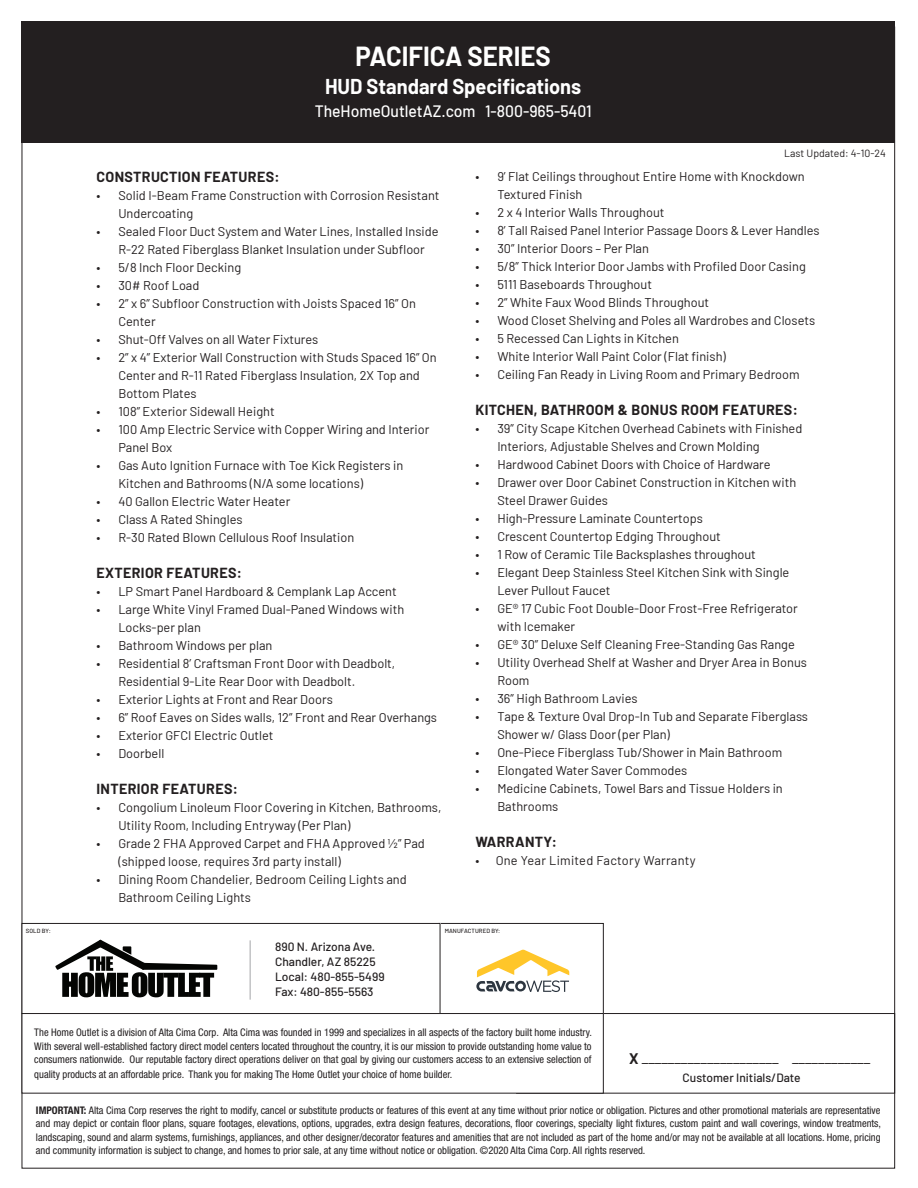
<style>
.page{position:relative;width:918px;height:1188px;background:#fff}
.page>*{position:absolute;margin:0;border:0;box-sizing:border-box;transform-origin:0 0}
.t1{font:700 27px "Barlow";color:#fff;scale:.95 1}
.t2{font:700 21px "Barlow";color:#fff;scale:.95 1}
.t3{font:500 16.5px "Barlow";color:#fff;scale:.95 1}
.t4{font:15px "Barlow";color:#231f20}
.Headers{font:700 14.25px "Barlow";letter-spacing:.025em;color:#231f20}
.t5{font:12.75px/18px "Barlow";color:#231f20}
.t6{font:12.75px "Barlow";letter-spacing:.02em;color:#231f20}
.t7{font:500 12px "Barlow";color:#231f20}
.heading_new{font:condensed 10.5px/13.5px "Helvetica Neue LT Std";color:#231f20;text-align:justify}
.t8{font:10.5px "Barlow";color:#231f20}
.t9{font:500 6px "Barlow";letter-spacing:.01em;color:#231f20}
.s1{font-weight:700}
</style>
<div class="page">
<div style="left:438px;top:923px;width:166px;height:91px;border:1px solid #231f20"></div>
<div style="left:22px;top:923px;width:418px;height:91px;border:1px solid #231f20"></div>
<div style="left:22px;top:21px;width:873px;height:122px;background:#231f20"></div>
<hr style="left:250px;top:940px;width:1px;height:60px;background:#a4a5a9">
<div style="left:516px;top:1013px;width:379px;height:81px;border:1px solid #231f20"></div>
<svg style="left:55px;top:940px;width:162px;height:57px"></svg>
<svg style="left:476px;top:950px;width:93px;height:42px"></svg>
<div style="left:22px;top:1014px;width:581px;height:79px;background:#fff"></div>
<div style="left:22px;top:1013px;width:582px;height:81px;border:1px solid #231f20"></div>
<p class="t1" style="left:356px;top:36px;width:207px">PACIFICA SERIES</p>
<p class="t2" style="left:325px;top:71px;width:271px">HUD Standard Specifications</p>
<p class="t3" style="left:315px;top:99px;width:293px">TheHomeOutletAZ.com 1-800-965-5401</p>
<p class="t8" style="left:784px;top:145px;width:103px">Last Updated: 4-10-24</p>
<p class="Headers" style="left:96px;top:166px;width:185px">CONSTRUCTION FEATURES:</p>
<p class="t5" style="left:118px;top:186px;width:323px;text-indent:-22px">• Solid I-Beam Frame Construction with Corrosion Resistant<br>Undercoating</p>
<p class="t5" style="left:118px;top:222px;width:322px;text-indent:-22px">• Sealed Floor Duct System and Water Lines, Installed Inside<br>R-22 Rated Fiberglass Blanket Insulation under Subfloor</p>
<p class="t5" style="left:96px;top:258px;width:146px">• 5/8 Inch Floor Decking</p>
<p class="t5" style="left:96px;top:276px;width:104px">• 30# Roof Load</p>
<p class="t5" style="left:118px;top:294px;width:299px;text-indent:-22px">• 2” x 6” Subfloor Construction with Joists Spaced 16” On<br>Center</p>
<p class="t5" style="left:96px;top:330px;width:223px">• Shut-Off Valves on all Water Fixtures</p>
<p class="t5" style="left:118px;top:348px;width:320px;text-indent:-22px">• 2” x 4” Exterior Wall Construction with Studs Spaced 16” On<br>Center and R-11 Rated Fiberglass Insulation, 2X Top and<br>Bottom Plates</p>
<p class="t5" style="left:96px;top:402px;width:180px">• 108” Exterior Sidewall Height</p>
<p class="t5" style="left:118px;top:420px;width:313px;text-indent:-22px">• 100 Amp Electric Service with Copper Wiring and Interior<br>Panel Box</p>
<p class="t5" style="left:118px;top:456px;width:286px;text-indent:-22px">• Gas Auto Ignition Furnace with Toe Kick Registers in<br>Kitchen and Bathrooms (N/A some locations)</p>
<p class="t5" style="left:96px;top:492px;width:195px">• 40 Gallon Electric Water Heater</p>
<p class="t5" style="left:96px;top:510px;width:148px">• Class A Rated Shingles</p>
<p class="t5" style="left:96px;top:528px;width:259px">• R-30 Rated Blown Cellulous Roof Insulation</p>
<p class="Headers" style="left:96px;top:562px;width:147px">EXTERIOR FEATURES:</p>
<p class="t5" style="left:96px;top:582px;width:302px">• LP Smart Panel Hardboard &amp; Cemplank Lap Accent</p>
<p class="t5" style="left:118px;top:600px;width:287px;text-indent:-22px">• Large White Vinyl Framed Dual-Paned Windows with<br>Locks-per plan</p>
<p class="t5" style="left:96px;top:636px;width:178px">• Bathroom Windows per plan</p>
<p class="t5" style="left:118px;top:654px;width:278px;text-indent:-22px">• Residential 8’ Craftsman Front Door with Deadbolt,<br>Residential 9-Lite Rear Door with Deadbolt.</p>
<p class="t5" style="left:96px;top:690px;width:238px">• Exterior Lights at Front and Rear Doors</p>
<p class="t5" style="left:96px;top:708px;width:342px">• 6” Roof Eaves on Sides walls, 12” Front and Rear Overhangs</p>
<p class="t5" style="left:96px;top:726px;width:179px">• Exterior GFCI Electric Outlet</p>
<p class="t5" style="left:96px;top:744px;width:69px">• Doorbell</p>
<p class="Headers" style="left:96px;top:778px;width:143px">INTERIOR FEATURES:</p>
<p class="t5" style="left:118px;top:798px;width:325px;text-indent:-22px">• Congolium Linoleum Floor Covering in Kitchen, Bathrooms,<br>Utility Room, Including Entryway (Per Plan)</p>
<p class="t5" style="left:118px;top:834px;width:308px;text-indent:-22px">• Grade 2 FHA Approved Carpet and FHA Approved ½” Pad (shipped loose, requires 3rd party install)</p>
<p class="t5" style="left:118px;top:870px;width:290px;text-indent:-22px">• Dining Room Chandelier, Bedroom Ceiling Lights and<br>Bathroom Ceiling Lights</p>
<p class="t5" style="left:497px;top:166px;width:309px;text-indent:-22px">• 9’ Flat Ceilings throughout Entire Home with Knockdown<br>Textured Finish</p>
<p class="t5" style="left:475px;top:202px;width:191px">• 2 x 4 Interior Walls Throughout</p>
<p class="t5" style="left:475px;top:220px;width:346px">• 8’ Tall Raised Panel Interior Passage Doors &amp; Lever Handles</p>
<p class="t5" style="left:475px;top:238px;width:175px">• 30” Interior Doors – Per Plan</p>
<p class="t5" style="left:475px;top:256px;width:332px">• 5/8” Thick Interior Door Jambs with Profiled Door Casing</p>
<p class="t5" style="left:475px;top:274px;width:178px">• 5111 Baseboards Throughout</p>
<p class="t5" style="left:475px;top:292px;width:235px">• 2” White Faux Wood Blinds Throughout</p>
<p class="t5" style="left:475px;top:310px;width:341px">• Wood Closet Shelving and Poles all Wardrobes and Closets</p>
<p class="t5" style="left:475px;top:328px;width:205px">• 5 Recessed Can Lights in Kitchen</p>
<p class="t5" style="left:475px;top:346px;width:252px">• White Interior Wall Paint Color (Flat finish)</p>
<p class="t5" style="left:475px;top:364px;width:326px">• Ceiling Fan Ready in Living Room and Primary Bedroom</p>
<p class="Headers" style="left:475px;top:399px;width:324px">KITCHEN, BATHROOM &amp; BONUS ROOM FEATURES:</p>
<p class="t5" style="left:497px;top:418px;width:306px;text-indent:-22px">• 39” City Scape Kitchen Overhead Cabinets with Finished<br>Interiors, Adjustable Shelves and Crown Molding</p>
<p class="t5" style="left:475px;top:454px;width:297px">• Hardwood Cabinet Doors with Choice of Hardware</p>
<p class="t5" style="left:497px;top:472px;width:300px;text-indent:-22px">• Drawer over Door Cabinet Construction in Kitchen with<br>Steel Drawer Guides</p>
<p class="t5" style="left:475px;top:508px;width:229px">• High-Pressure Laminate Countertops</p>
<p class="t5" style="left:475px;top:526px;width:247px">• Crescent Countertop Edging Throughout</p>
<p class="t5" style="left:475px;top:544px;width:282px">• 1 Row of Ceramic Tile Backsplashes throughout</p>
<p class="t5" style="left:497px;top:562px;width:294px;text-indent:-22px">• Elegant Deep Stainless Steel Kitchen Sink with Single<br>Lever Pullout Faucet</p>
<p class="t5" style="left:497px;top:598px;width:302px;text-indent:-22px">• GE® 17 Cubic Foot Double-Door Frost-Free Refrigerator with Icemaker</p>
<p class="t5" style="left:475px;top:634px;width:321px">• GE® 30” Deluxe Self Cleaning Free-Standing Gas Range</p>
<p class="t5" style="left:497px;top:652px;width:311px;text-indent:-22px">• Utility Overhead Shelf at Washer and Dryer Area in Bonus<br>Room</p>
<p class="t5" style="left:475px;top:688px;width:164px">• 36” High Bathroom Lavies</p>
<p class="t5" style="left:497px;top:706px;width:312px;text-indent:-22px">• Tape &amp; Texture Oval Drop-In Tub and Separate Fiberglass<br>Shower w/ Glass Door (per Plan)</p>
<p class="t5" style="left:475px;top:742px;width:308px">• One-Piece Fiberglass Tub/Shower in Main Bathroom</p>
<p class="t5" style="left:475px;top:760px;width:213px">• Elongated Water Saver Commodes</p>
<p class="t5" style="left:497px;top:778px;width:287px;text-indent:-22px">• Medicine Cabinets, Towel Bars and Tissue Holders in<br>Bathrooms</p>
<p class="Headers" style="left:475px;top:831px;width:83px">WARRANTY:</p>
<p class="t6" style="left:475px;top:851px;width:222px">• One Year Limited Factory Warranty</p>
<p class="t9" style="left:26px;top:926px;width:26px">SOLD BY:</p>
<p class="t9" style="left:445px;top:926px;width:57px">MANUFACTURED BY:</p>
<p class="t7" style="left:275px;top:938px;width:102px">890 N. Arizona Ave.</p>
<p class="t7" style="left:275px;top:953px;width:102px">Chandler, AZ 85225</p>
<p class="t7" style="left:275px;top:968px;width:111px">Local: 480-855-5499</p>
<p class="t7" style="left:275px;top:983px;width:100px">Fax: 480-855-5563</p>
<p class="heading_new" style="left:34px;top:1026px;width:559px">The Home Outlet is a division of Alta Cima Corp. Alta Cima was founded in 1999 and specializes in all aspects of the factory built home industry.<br>With several well-established factory direct model centers located throughout the country, it is our mission to provide outstanding home value to consumers nationwide. Our reputable factory direct operations deliver on that goal by giving our customers access to an extensive selection of</p>
<p class="heading_new" style="left:34px;top:1068px;width:420px">quality products at an affordable price. Thank you for making The Home Outlet your choice of home builder.</p>
<p class="t4" style="left:629px;top:1048px;width:243px"><span class="s1">X</span> _____________________ ____________</p>
<p class="t7" style="left:683px;top:1069px;width:119px">Customer Initials/Date</p>
<p class="heading_new" style="left:36px;top:1103px;width:847px"><span class="s1">IMPORTANT:</span> Alta Cima Corp reserves the right to modify, cancel or substitute products or features of this event at any time without prior notice or obligation. Pictures and other promotional materials are representative and may depict or contain floor plans, square footages, elevations, options, upgrades, extra design features, decorations, floor coverings, specialty light fixtures, custom paint and wall coverings, window treatments, landscaping, sound and alarm systems, furnishings, appliances, and other designer/decorator features and amenities that are not included as part of the home and/or may not be available at all locations. Home, pricing and community information is subject to change, and homes to prior sale, at any time without notice or obligation. ©2020 Alta Cima Corp. All rights reserved.</p>
</div>
